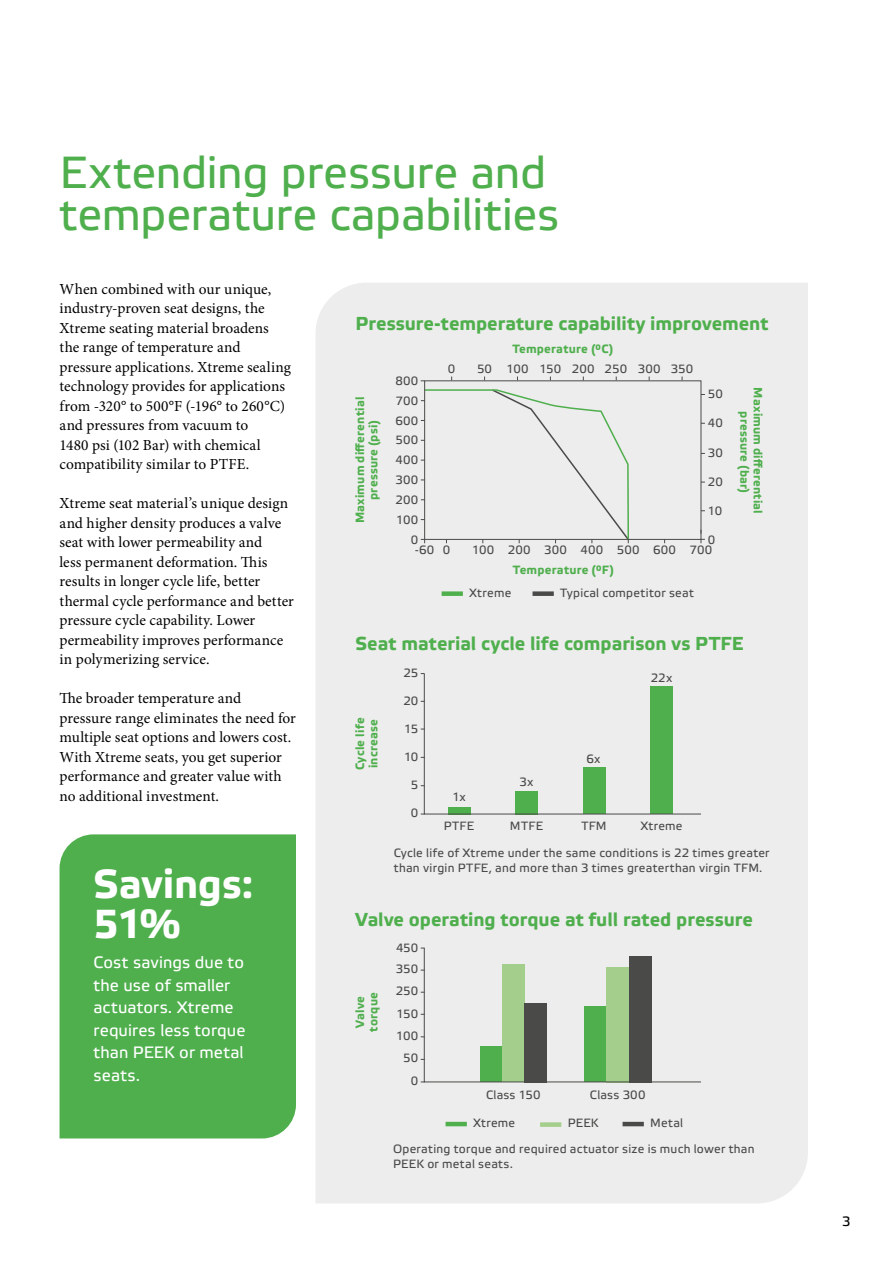
<style>
.page{position:relative;width:893px;height:1263px;background:#fff}
.page>*{position:absolute;margin:0;border:0;box-sizing:border-box;transform-origin:0 0}
.t1{font:45px/42px "Etelka Text Pro";letter-spacing:-.005em;color:#4faf4d}
.t2{font:700 40.5px/40.5px "Etelka Text Pro";letter-spacing:-.005em;color:#fff}
.t3{font:700 18.75px "Etelka Text Pro";color:#4faf4d}
.t4{font:16.5px/22.5px "Etelka Text Pro";letter-spacing:.005em;color:#fff}
.t5{font:15.3px/19.5px "Minion Pro";color:#000}
.t6{font:13.5px "Etelka Text Pro";color:#000}
.t7{font:12px/19.8px "Etelka Text Pro";letter-spacing:.02em;color:#4a4a49;text-align:right}
.t8{font:700 12px/13.5px "Etelka Text Pro";letter-spacing:.015em;color:#4faf4d;text-align:center}
</style>
<div class="page">
<div style="left:316px;top:283px;width:492px;height:920px;background:#ededed"></div>
<hr style="left:446px;top:1122px;width:21px;height:4px;background:#4faf4d">
<div style="left:540px;top:1122px;width:21px;height:5px;background:#a3ce8b"></div>
<hr style="left:623px;top:1122px;width:21px;height:4px;background:#4a4a49">
<svg style="left:421px;top:947px;width:281px;height:136px;background:#c2cebf"></svg>
<svg style="left:421px;top:673px;width:281px;height:142px;background:#d8e3d8"></svg>
<div style="left:60px;top:834px;width:236px;height:304px;background:#4faf4d"></div>
<div style="left:424px;top:380px;width:277px;height:160px;border:1px solid #4a4a49"></div>
<div style="left:421px;top:388px;width:209px;height:155px;background:#ededed"></div>
<div style="left:442px;top:591px;width:21px;height:5px;background:#4faf4d"></div>
<div style="left:532px;top:591px;width:22px;height:5px;background:#4a4a49"></div>
<svg style="left:701px;top:530px;width:4px;height:13px"></svg>
<h1 class="t1" style="left:60px;top:154px;width:502px">Extending pressure and temperature capabilities</h1>
<p class="t5" style="left:60px;top:279px;width:233px">When combined with our unique, industry-proven seat designs, the Xtreme seating material broadens the range of temperature and pressure applications. Xtreme sealing technology provides for applications from -320° to 500°F (-196° to 260°C) and pressures from vacuum to<br>1480 psi (102 Bar) with chemical compatibility similar to PTFE.</p>
<p class="t5" style="left:60px;top:494px;width:236px">Xtreme seat material’s unique design and higher density produces a valve seat with lower permeability and<br>less permanent deformation. This results in longer cycle life, better thermal cycle performance and better pressure cycle capability. Lower permeability improves performance in polymerizing service.</p>
<p class="t5" style="left:60px;top:689px;width:238px">The broader temperature and pressure range eliminates the need for multiple seat options and lowers cost.<br>With Xtreme seats, you get superior performance and greater value with no additional investment.</p>
<h2 class="t2" style="left:94px;top:865px;width:161px">Savings:<br>51%</h2>
<p class="t4" style="left:94px;top:952px;width:153px">Cost savings due to the use of smaller actuators. Xtreme requires less torque than PEEK or metal seats.</p>
<p class="t3" style="left:355px;top:313px;width:415px">Pressure-temperature capability improvement</p>
<p class="t8" style="left:512px;top:343px;width:102px">Temperature (°C)</p>
<p class="t7" style="left:395px;top:372px;width:24px">800</p>
<p class="t7" style="left:448px;top:360px;width:9px">0</p>
<p class="t7" style="left:477px;top:360px;width:152px">50 100 150 200 250</p>
<p class="t7" style="left:671px;top:360px;width:24px">350</p>
<p class="t7" style="left:638px;top:360px;width:24px">300</p>
<p class="t7" style="left:708px;top:385px;width:17px">50</p>
<p class="t7" style="left:708px;top:414px;width:17px">40</p>
<p class="t7" style="left:708px;top:444px;width:17px">30</p>
<p class="t7" style="left:708px;top:473px;width:17px">20</p>
<p class="t7" style="left:708px;top:501px;width:16px">10</p>
<p class="t7" style="left:708px;top:530px;width:9px">0</p>
<p class="t8" style="left:354px;top:523px;width:128px;rotate:-90deg">Maximum differential pressure (psi)</p>
<p class="t7" style="left:395px;top:391px;width:25px">700<br>600<br>500<br>400<br>300<br>200<br>100<br>0</p>
<p class="t7" style="left:415px;top:541px;width:21px">-60</p>
<p class="t7" style="left:472px;top:541px;width:205px">100 200 300 400 500 600</p>
<p class="t7" style="left:443px;top:541px;width:9px">0</p>
<p class="t7" style="left:690px;top:541px;width:24px">700</p>
<p class="t8" style="left:513px;top:563px;width:102px">Temperature (°F)</p>
<p class="t7" style="left:469px;top:584px;width:44px">Xtreme</p>
<p class="t7" style="left:560px;top:584px;width:135px">Typical competitor seat</p>
<p class="t8" style="left:764px;top:387px;width:128px;rotate:90deg">Maximum differential pressure (bar)</p>
<p class="t3" style="left:355px;top:633px;width:390px">Seat material cycle life comparison vs PTFE</p>
<p class="t8" style="left:354px;top:770px;width:54px;text-align:left;rotate:-90deg">Cycle life increase</p>
<p class="t7" style="left:403px;top:664px;width:17px">25</p>
<p class="t7" style="left:403px;top:692px;width:17px">20</p>
<p class="t7" style="left:404px;top:720px;width:16px">15</p>
<p class="t7" style="left:404px;top:748px;width:16px">10</p>
<p class="t7" style="left:411px;top:776px;width:9px">5</p>
<p class="t7" style="left:411px;top:804px;width:9px">0</p>
<p class="t7" style="left:452px;top:788px;width:15px">1x</p>
<p class="t7" style="left:519px;top:773px;width:16px">3x</p>
<p class="t7" style="left:587px;top:750px;width:15px">6x</p>
<p class="t7" style="left:651px;top:668px;width:23px">22x</p>
<p class="t7" style="left:444px;top:817px;width:32px">PTFE</p>
<p class="t7" style="left:510px;top:817px;width:35px">MTFE</p>
<p class="t7" style="left:394px;top:846px;width:377px;line-height:15px;text-align:left">Cycle life of Xtreme under the same conditions is 22 times greater than virgin PTFE, and more than 3 times greaterthan virgin TFM.</p>
<p class="t7" style="left:581px;top:817px;width:27px">TFM</p>
<p class="t7" style="left:640px;top:817px;width:44px">Xtreme</p>
<p class="t3" style="left:355px;top:909px;width:399px">Valve operating torque at full rated pressure</p>
<p class="t8" style="left:354px;top:1031px;width:41px;rotate:-90deg">Valve torque</p>
<p class="t7" style="left:396px;top:937px;width:24px;line-height:22.2px">450<br>350<br>250<br>150<br>100<br>50<br>0</p>
<p class="t7" style="left:486px;top:1085px;width:56px">Class 150</p>
<p class="t7" style="left:590px;top:1085px;width:57px">Class 300</p>
<p class="t7" style="left:473px;top:1114px;width:44px">Xtreme</p>
<p class="t7" style="left:568px;top:1114px;width:32px">PEEK</p>
<p class="t7" style="left:650px;top:1114px;width:34px">Metal</p>
<p class="t7" style="left:393px;top:1142px;width:363px;line-height:15px;text-align:left">Operating torque and required actuator size is much lower than<br>PEEK or metal seats.</p>
<p class="t6" style="left:842px;top:1214px;width:10px">3</p>
</div>
